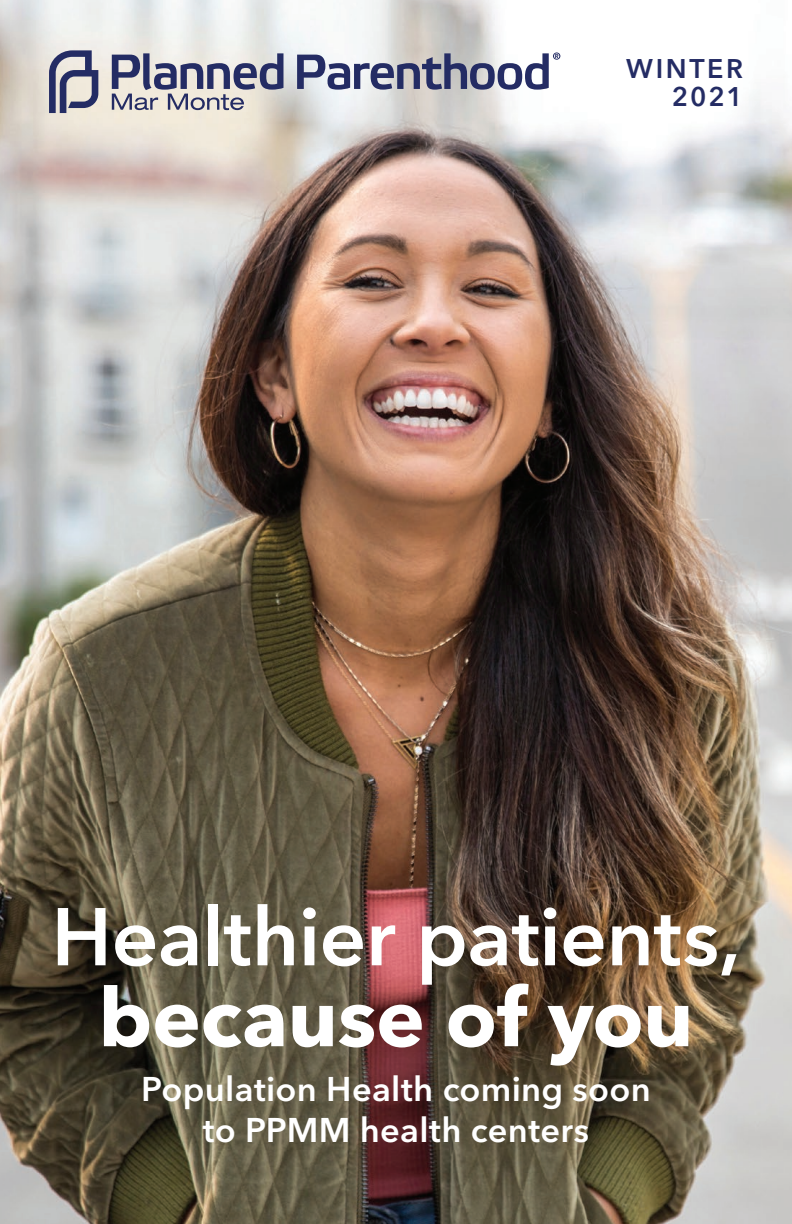
<style>
.page{position:relative;width:792px;height:1224px;background:#fff}
.page>*{position:absolute;margin:0;border:0;box-sizing:border-box;transform-origin:0 0}
.t1{font:600 81px "Avenir Next LT Pro";letter-spacing:-.01em;color:#fff}
.t2{font:700 81px "Avenir Next LT Pro";letter-spacing:-.005em;color:#fff}
.t3{font:600 34px/40.8px "Avenir Next LT Pro";letter-spacing:.01em;color:#fff;text-align:center}
.t4{font:600 26.8px/28.4px "Avenir Next LT Pro";letter-spacing:.095em;color:#242c64;text-align:right}
</style>
<div class="page">
<img style="left:0;top:0;width:792px;height:1224px">
<svg style="left:49px;top:50px;width:49px;height:63px;background:#8f8fa4"></svg>
<svg style="left:112px;top:53px;width:171px;height:57px;background:#a6a5b2"></svg>
<svg style="left:297px;top:52px;width:263px;height:38px"></svg>
<p class="t4" style="left:626px;top:54px;width:118px">WINTER<br>2021</p>
<h1 class="t1" style="left:51px;top:888px;width:691px">Healthier patients,</h1>
<h1 class="t2" style="left:99px;top:968px;width:597px">because of you</h1>
<p class="t3" style="left:141px;top:1069px;width:511px">Population Health coming soon to PPMM health centers</p>
</div>
